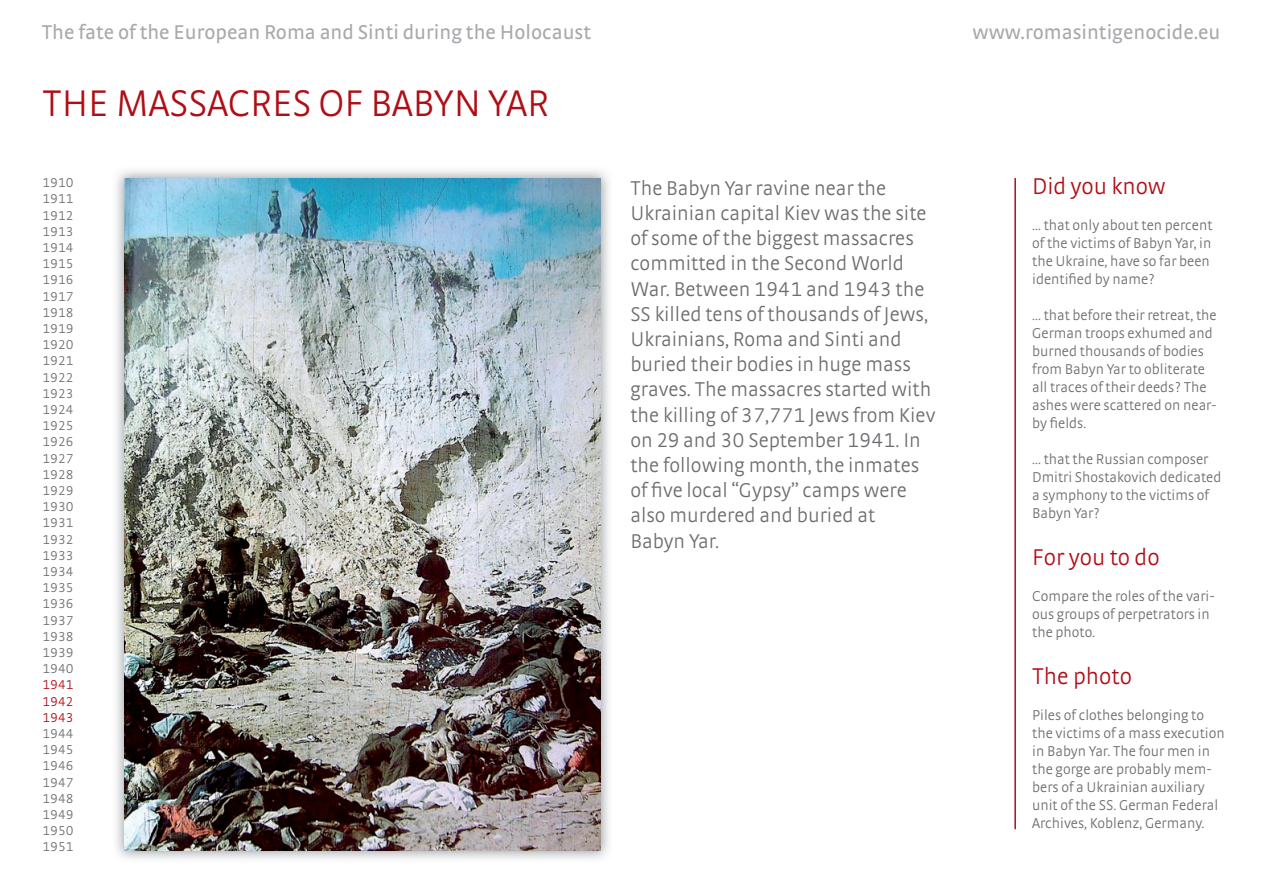
<style>
.page{position:relative;width:1263px;height:893px;background:#fff}
.page>*{position:absolute;margin:0;border:0;box-sizing:border-box;transform-origin:0 0}
.t1{font:300 39px "Strada TF";color:#b00d15}
.t2{font:300 24px "Strada TF";color:#b00d15}
.t3{font:300 21px/25.2px "Strada TF";color:#6c6d70}
.t4{font:21px "Strada TF";color:#a8a9ad}
.t5{font:300 15px/18px "Strada TF";color:#6c6d70}
.t6{font:300 13.5px/16.2px "Strada TF";color:#6c6d70;text-align:justify}
.t7{font:300 13.5px/16.2px "Strada TF";color:#b00d15;text-align:justify}
</style>
<div class="page">
<img style="left:116px;top:170px;width:493px;height:689px">
<img style="left:124px;top:178px;width:477px;height:672px">
<hr style="left:1014px;top:178px;width:2px;height:651px;background:#b00d15">
<h3 class="t4" style="left:42px;top:20px;width:551px">The fate of the European Roma and Sinti during the Holocaust</h3>
<h3 class="t4" style="left:972px;top:20px;width:249px">www.romasintigenocide.eu</h3>
<h1 class="t1" style="left:43px;top:81px;width:508px">THE MASSACRES OF BABYN YAR</h1>
<p class="t6" style="left:43px;top:175px;width:33px">1910<br>1911<br>1912<br>1913<br>1914<br>1915<br>1916<br>1917<br>1918<br>1919<br>1920<br>1921<br>1922<br>1923<br>1924<br>1925<br>1926<br>1927<br>1928<br>1929<br>1930<br>1931<br>1932<br>1933<br>1934<br>1935<br>1936<br>1937<br>1938<br>1939<br>1940</p>
<p class="t7" style="left:43px;top:677px;width:33px">1941<br>1942<br>1943</p>
<p class="t6" style="left:43px;top:725px;width:33px">1944<br>1945<br>1946<br>1947<br>1948<br>1949<br>1950<br>1951</p>
<p class="t3" style="left:630px;top:175px;width:306px">The Babyn Yar ravine near the<br>Ukrainian capital Kiev was the site of some of the biggest massacres committed in the Second World<br>War. Between 1941 and 1943 the<br>SS killed tens of thousands of Jews,<br>Ukrainians, Roma and Sinti and buried their bodies in huge mass graves. The massacres started with the killing of 37,771 Jews from Kiev on 29 and 30 September 1941. In the following month, the inmates of five local “Gypsy” camps were also murdered and buried at<br>Babyn Yar.</p>
<h2 class="t2" style="left:1032px;top:173px;width:135px">Did you know</h2>
<p class="t5" style="left:1032px;top:216px;width:182px">... that only about ten percent of the victims of Babyn Yar, in the Ukraine, have so far been identified by name?</p>
<p class="t5" style="left:1032px;top:306px;width:186px">... that before their retreat, the<br>German troops exhumed and burned thousands of bodies from Babyn Yar to obliterate all traces of their deeds? The ashes were scattered on near&shy;by fields.</p>
<p class="t5" style="left:1032px;top:450px;width:191px">... that the Russian composer<br>Dmitri Shostakovich dedicated a symphony to the victims of<br>Babyn Yar?</p>
<h2 class="t2" style="left:1032px;top:543px;width:129px">For you to do</h2>
<p class="t5" style="left:1032px;top:587px;width:184px">Compare the roles of the vari&shy;ous groups of perpetrators in the photo.</p>
<h2 class="t2" style="left:1032px;top:662px;width:101px">The photo</h2>
<p class="t5" style="left:1032px;top:705px;width:194px">Piles of clothes belonging to the victims of a mass execution in Babyn Yar. The four men in the gorge are probably mem&shy;bers of a Ukrainian auxiliary unit of the SS. German Federal<br>Archives, Koblenz, Germany.</p>
</div>
